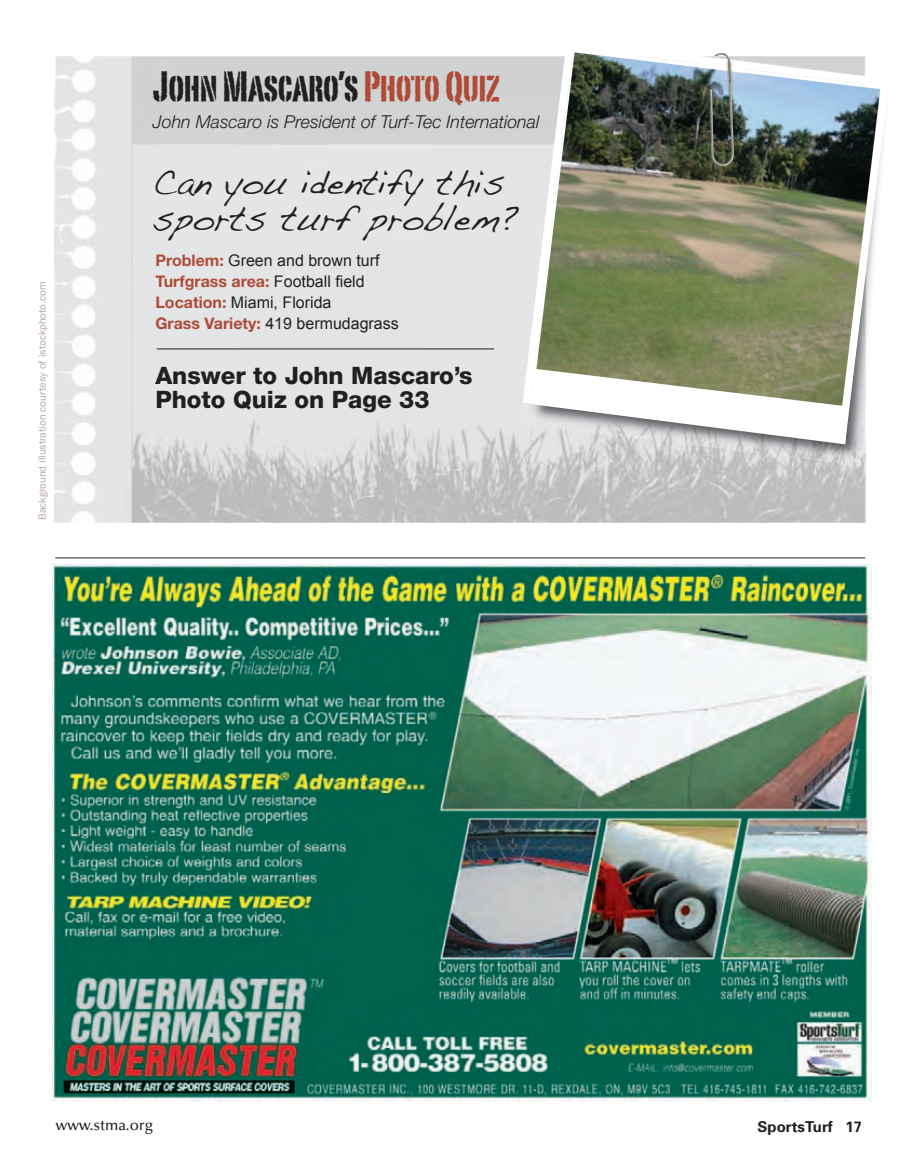
<style>
.page{position:relative;width:918px;height:1175px;background:#fff}
.page>*{position:absolute;margin:0;border:0;box-sizing:border-box;transform-origin:0 0}
.t1{font:41.4px "Portago ITCTT";letter-spacing:-.01em;color:#231f20}
.t2{font:36px/36px "Handwriting Dakota";color:#231f20;scale:.95 1}
.t3{font:800 24px/24px "Helvetica Neue";color:#231f20}
.t4{font:italic 300 17.7px "Helvetica Neue";color:#231f20}
.t5{font:16.05px/20.9px "Arial";color:#231f20}
.t6{font:500 15px "Optima";color:#231f20}
.t7{font:700 15px "Univers";color:#231f20}
.t8{font:10.5px "Franklin Gothic";color:#b6a69e}
.s1{color:#ae4b36}
.s2{font-family:"Helvetica Neue";font-weight:700;color:#ae4b36}
</style>
<div class="page">
<img style="left:54px;top:56px;width:812px;height:467px">
<img style="left:523px;top:446px;width:343px;height:19px">
<svg style="left:519px;top:56px;width:365px;height:390px"></svg>
<hr style="left:157px;top:349px;width:337px;height:1px;background:#231f20">
<img style="left:536px;top:52px;width:344px;height:354px">
<hr style="left:55px;top:557px;width:810px;height:1px;background:#231f20">
<img style="left:709px;top:54px;width:34px;height:2px">
<img style="left:704px;top:56px;width:39px;height:1px">
<img style="left:691px;top:57px;width:52px;height:12px">
<img style="left:692px;top:67px;width:59px;height:110px">
<img style="left:720px;top:60px;width:14px;height:100px">
<img style="left:720px;top:53px;width:12px;height:32px">
<img style="left:52px;top:564px;width:820px;height:537px">
<p class="t8" style="left:39px;top:520px;width:240px;rotate:-90deg">Background illustration courtesy of istockphoto.com</p>
<p class="t1" style="left:153px;top:61px;width:348px">John Mascaro’s <span class="s1">Photo Quiz</span></p>
<p class="t4" style="left:153px;top:115px;width:388px">John Mascaro is President of Turf-Tec International</p>
<p class="t2" style="left:153px;top:164px;width:387px">Can you identify this sports turf problem?</p>
<p class="t5" style="left:155px;top:250px;width:245px"><span class="s2">Problem:</span> Green and brown turf<br><span class="s2">Turfgrass area:</span> Football field<br><span class="s2">Location:</span> Miami, Florida<br><span class="s2">Grass Variety:</span> 419 bermudagrass</p>
<p class="t3" style="left:155px;top:365px;width:319px">Answer to John Mascaro’s<br>Photo Quiz on Page 33</p>
<p class="t6" style="left:56px;top:1118px;width:99px">www.stma.org</p>
<p class="t7" style="left:758px;top:1121px;width:106px">SportsTurf 17</p>
</div>
